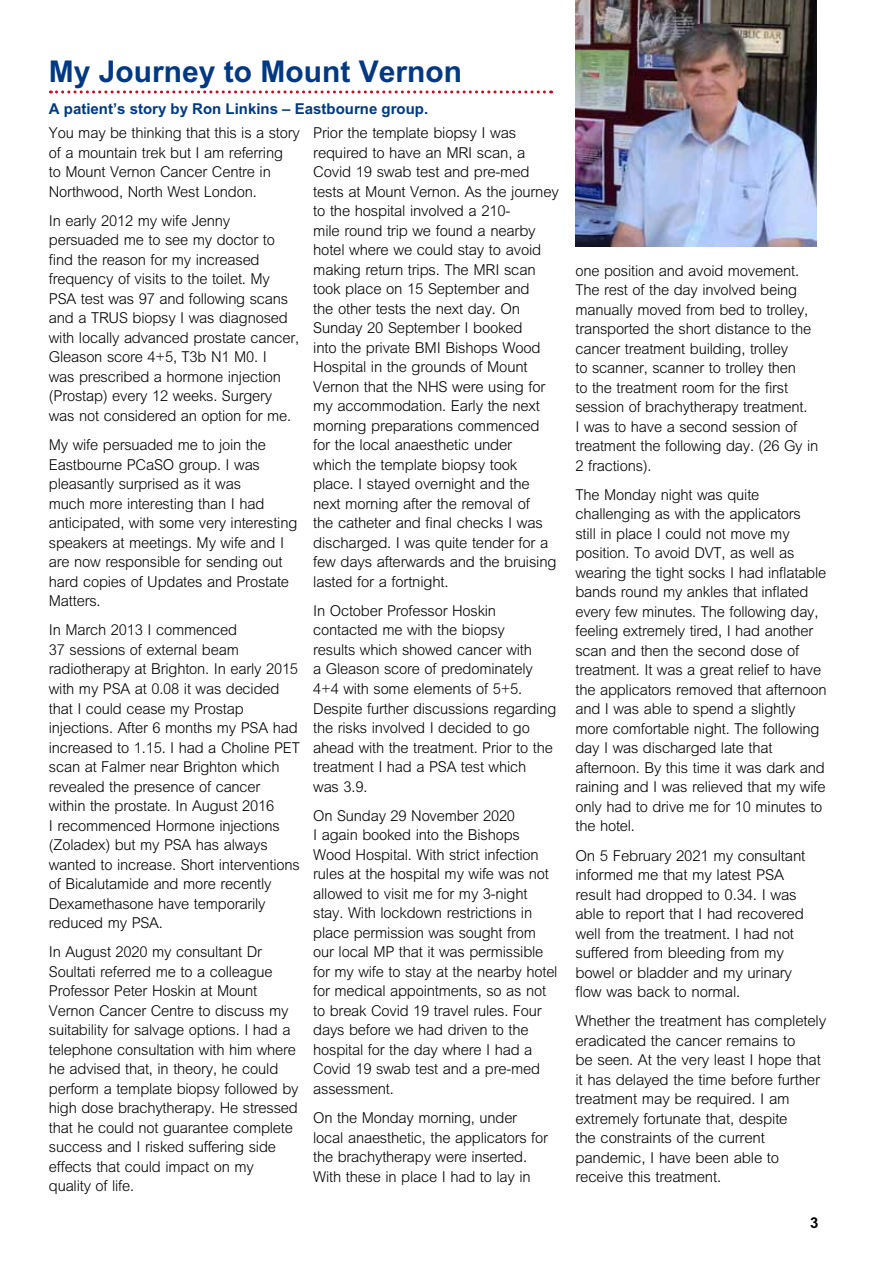
<style>
.page{position:relative;width:893px;height:1263px;background:#fff}
.page>*{position:absolute;margin:0;border:0;box-sizing:border-box;transform-origin:0 0}
.t1{font:700 30px "M Arial";color:#003882}
.t2{font:300 15px/19.5px "M Arial";letter-spacing:-.015em;color:#000}
.t3{font:700 15px "M Arial";color:#003882}
.t4{font:700 15px "M Arial";color:#000}
</style>
<div class="page">
<img style="left:575px;top:0;width:241px;height:247px">
<svg style="left:50px;top:90px;width:502px;height:3px"></svg>
<h1 class="t1" style="left:49px;top:54px;width:415px">My Journey to Mount Vernon</h1>
<p class="t3" style="left:49px;top:100px;width:381px">A patient’s story by Ron Linkins – Eastbourne group.</p>
<p class="t2" style="left:49px;top:123px;width:252px">You may be thinking that this is a story of a mountain trek but I am referring<br>to Mount Vernon Cancer Centre in Northwood, North West London.</p>
<p class="t2" style="left:49px;top:211px;width:252px">In early 2012 my wife Jenny persuaded me to see my doctor to find the reason for my increased frequency of visits to the toilet. My PSA test was 97 and following scans and a TRUS biopsy I was diagnosed with locally advanced prostate cancer, Gleason score 4+5, T3b N1 M0. I<br>was prescribed a hormone injection (Prostap) every 12 weeks. Surgery was not considered an option for me.</p>
<p class="t2" style="left:49px;top:435px;width:250px">My wife persuaded me to join the<br>Eastbourne PCaSO group. I was pleasantly surprised as it was<br>much more interesting than I had anticipated, with some very interesting speakers at meetings. My wife and I are now responsible for sending out hard copies of Updates and Prostate<br>Matters.</p>
<p class="t2" style="left:49px;top:620px;width:253px">In March 2013 I commenced<br>37 sessions of external beam radiotherapy at Brighton. In early 2015 with my PSA at 0.08 it was decided that I could cease my Prostap injections. After 6 months my PSA had increased to 1.15. I had a Choline PET scan at Falmer near Brighton which revealed the presence of cancer within the prostate. In August 2016<br>I recommenced Hormone injections (Zoladex) but my PSA has always wanted to increase. Short interventions of Bicalutamide and more recently<br>Dexamethasone have temporarily reduced my PSA.</p>
<p class="t2" style="left:49px;top:942px;width:251px">In August 2020 my consultant Dr Soultati referred me to a colleague Professor Peter Hoskin at Mount Vernon Cancer Centre to discuss my suitability for salvage options. I had a telephone consultation with him where he advised that, in theory, he could perform a template biopsy followed by high dose brachytherapy. He stressed that he could not guarantee complete success and I risked suffering side effects that could impact on my quality of life.</p>
<p class="t2" style="left:313px;top:123px;width:247px">Prior the template biopsy I was required to have an MRI scan, a<br>Covid 19 swab test and pre-med tests at Mount Vernon. As the journey to the hospital involved a 210-<br>mile round trip we found a nearby hotel where we could stay to avoid making return trips. The MRI scan took place on 15 September and<br>the other tests the next day. On<br>Sunday 20 September I booked<br>into the private BMI Bishops Wood<br>Hospital in the grounds of Mount<br>Vernon that the NHS were using for my accommodation. Early the next morning preparations commenced for the local anaesthetic under<br>which the template biopsy took place. I stayed overnight and the next morning after the removal of<br>the catheter and final checks I was discharged. I was quite tender for a few days afterwards and the bruising lasted for a fortnight.</p>
<p class="t2" style="left:313px;top:601px;width:245px">In October Professor Hoskin contacted me with the biopsy<br>results which showed cancer with<br>a Gleason score of predominately<br>4+4 with some elements of 5+5.<br>Despite further discussions regarding the risks involved I decided to go ahead with the treatment. Prior to the treatment I had a PSA test which<br>was 3.9.</p>
<p class="t2" style="left:313px;top:806px;width:246px">On Sunday 29 November 2020<br>I again booked into the Bishops<br>Wood Hospital. With strict infection rules at the hospital my wife was not allowed to visit me for my 3-night stay. With lockdown restrictions in place permission was sought from our local MP that it was permissible for my wife to stay at the nearby hotel for medical appointments, so as not to break Covid 19 travel rules. Four days before we had driven to the hospital for the day where I had a<br>Covid 19 swab test and a pre-med assessment.</p>
<p class="t2" style="left:313px;top:1108px;width:236px">On the Monday morning, under local anaesthetic, the applicators for the brachytherapy were inserted.<br>With these in place I had to lay in</p>
<p class="t2" style="left:575px;top:260px;width:244px">one position and avoid movement.<br>The rest of the day involved being manually moved from bed to trolley, transported the short distance to the cancer treatment building, trolley<br>to scanner, scanner to trolley then<br>to the treatment room for the first session of brachytherapy treatment.<br>I was to have a second session of treatment the following day. (26 Gy in 2 fractions).</p>
<p class="t2" style="left:575px;top:485px;width:253px">The Monday night was quite challenging as with the applicators<br>still in place I could not move my position. To avoid DVT, as well as wearing the tight socks I had inflatable bands round my ankles that inflated every few minutes. The following day, feeling extremely tired, I had another scan and then the second dose of treatment. It was a great relief to have the applicators removed that afternoon and I was able to spend a slightly more comfortable night. The following day I was discharged late that afternoon. By this time it was dark and raining and I was relieved that my wife only had to drive me for 10 minutes to the hotel.</p>
<p class="t2" style="left:575px;top:845px;width:231px">On 5 February 2021 my consultant informed me that my latest PSA result had dropped to 0.34. I was able to report that I had recovered well from the treatment. I had not suffered from bleeding from my bowel or bladder and my urinary flow was back to normal.</p>
<p class="t2" style="left:575px;top:1011px;width:252px">Whether the treatment has completely eradicated the cancer remains to<br>be seen. At the very least I hope that it has delayed the time before further treatment may be required. I am extremely fortunate that, despite<br>the constraints of the current pandemic, I have been able to receive this treatment.</p>
<p class="t4" style="left:810px;top:1214px;width:10px">3</p>
</div>
